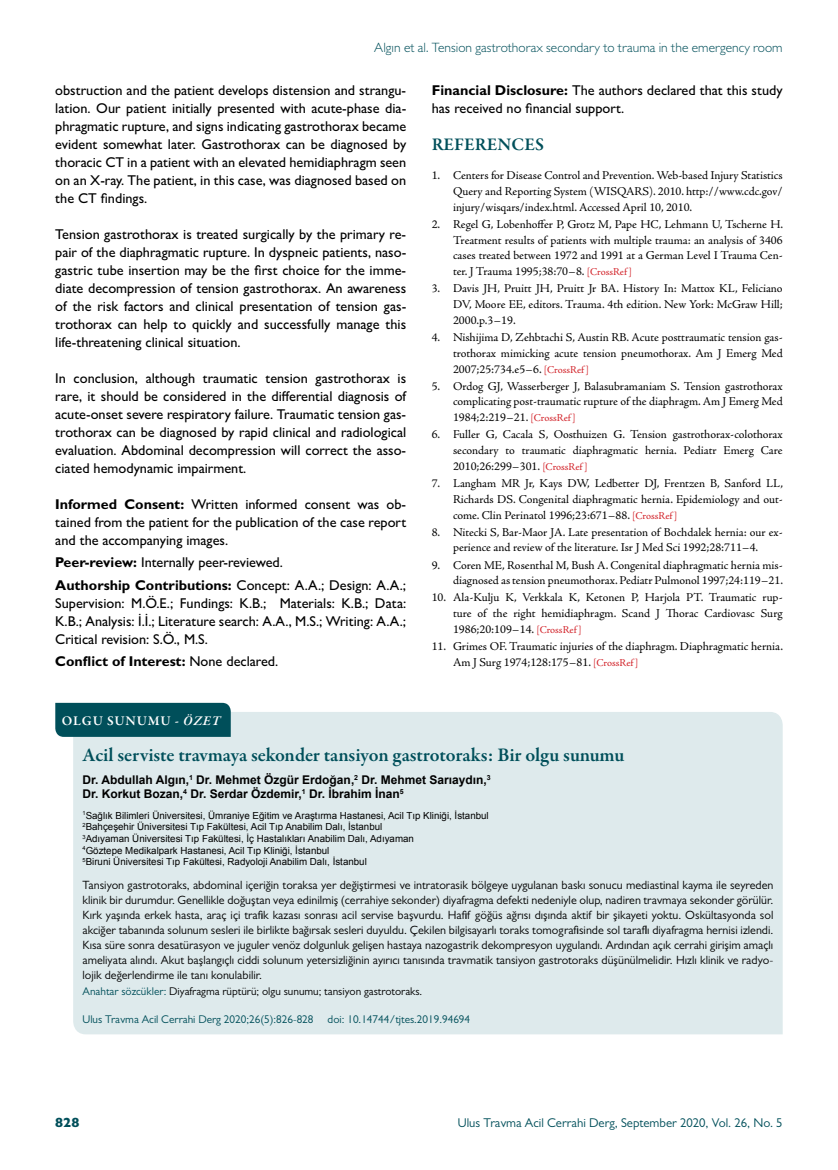
<style>
.page{position:relative;width:838px;height:1170px;background:#fff}
.page>*{position:absolute;margin:0;border:0;box-sizing:border-box;transform-origin:0 0}
.t1{font:600 19.5px "Garamond Premr Pro";letter-spacing:-.005em;color:#004f5a}
.t2{font:600 18px "Garamond Premr Pro";letter-spacing:.01em;color:#004f5a}
.t3{font:500 14.25px/18px "Gill Sans MT Pro";color:#000;text-align:justify}
.t4{font:700 14.25px "Gill Sans MT Pro";color:#000}
.t5{font:300 13.5px "Gill Sans MT Pro";color:#004f5a}
.t6{font:600 13.5px "Garamond Premr Pro";letter-spacing:.055em;color:#fff}
.t7{font:800 13.5px "Gill Sans MT Pro";color:#004f5a}
.t8{font:12.75px "Gill Sans MT Pro";color:#004f5a}
.t9{font:12px/15.8px "Adobe Jenson Pro";color:#000;text-align:justify}
.t10{font:12px/15px "Gill Sans MT Pro";color:#000;text-align:justify}
.t11{font:700 12px/14.4px "Arial";color:#000}
.t12{font:11.25px "Gill Sans MT Pro";color:#004f5a}
.t13{font:11.25px "Gill Sans MT Pro";color:#000}
.t14{font:9.75px/11.7px "Arial";color:#000}
.s1{font-weight:700}
.s2{font-weight:500}
.s3{font-size:10.5px;color:#d2232a}
.s4{font-style:italic}
.s5{color:#004f5a}
</style>
<div class="page">
<div style="left:73px;top:712px;width:709px;height:322px;background:#deeaec"></div>
<div style="left:55px;top:702px;width:176px;height:34px;background:#004f5a"></div>
<p class="t5" style="left:374px;top:39px;width:410px">Algın et al. Tension gastrothorax secondary to trauma in the emergency room</p>
<p class="t3" style="left:55px;top:81px;width:352px">obstruction and the patient develops distension and strangu&shy;lation. Our patient initially presented with acute-phase dia&shy;phragmatic rupture, and signs indicating gastrothorax became evident somewhat later. Gastrothorax can be diagnosed by thoracic CT in a patient with an elevated hemidiaphragm seen on an X-ray. The patient, in this case, was diagnosed based on the CT findings.</p>
<p class="t3" style="left:55px;top:225px;width:352px">Tension gastrothorax is treated surgically by the primary re&shy;pair of the diaphragmatic rupture. In dyspneic patients, naso&shy;gastric tube insertion may be the first choice for the imme&shy;diate decompression of tension gastrothorax. An awareness of the risk factors and clinical presentation of tension gas&shy;trothorax can help to quickly and successfully manage this life-threatening clinical situation.</p>
<p class="t3" style="left:55px;top:369px;width:352px">In conclusion, although traumatic tension gastrothorax is rare, it should be considered in the differential diagnosis of acute-onset severe respiratory failure. Traumatic tension gas&shy;trothorax can be diagnosed by rapid clinical and radiological evaluation. Abdominal decompression will correct the asso&shy;ciated hemodynamic impairment.</p>
<p class="t3" style="left:55px;top:495px;width:352px"><span class="s1">Informed Consent:</span> Written informed consent was ob&shy;tained from the patient for the publication of the case report and the accompanying images.</p>
<p class="t3" style="left:55px;top:551px;width:352px;line-height:22.2px"><span class="s1">Peer-review:</span> Internally peer-reviewed.<br><span class="s1">Authorship Contributions:</span> Concept: A.A.; Design: A.A.;</p>
<p class="t3" style="left:55px;top:593px;width:352px">Supervision: M.Ö.E.; Fundings: K.B.; Materials: K.B.; Data:<br>K.B.; Analysis: İ.İ.; Literature search: A.A., M.S.; Writing: A.A.; Critical revision: S.Ö., M.S.</p>
<p class="t4" style="left:55px;top:652px;width:224px">Conflict of Interest: <span class="s2">None declared.</span></p>
<p class="t3" style="left:432px;top:81px;width:352px"><span class="s1">Financial Disclosure:</span> The authors declared that this study has received no financial support.</p>
<h2 class="t2" style="left:432px;top:134px;width:114px">REFERENCES</h2>
<p class="t9" style="left:453px;top:168px;width:331px;text-indent:-21px">1. Centers for Disease Control and Prevention. Web-based Injury Statistics Query and Reporting System (WISQARS). 2010. http://www.cdc.gov/ injury/wisqars/index.html. Accessed April 10, 2010.</p>
<p class="t9" style="left:453px;top:216px;width:331px;text-indent:-21px">2. Regel G, Lobenhoffer P, Grotz M, Pape HC, Lehmann U, Tscherne H.<br>Treatment results of patients with multiple trauma: an analysis of 3406 cases treated between 1972 and 1991 at a German Level I Trauma Cen&shy;ter. J Trauma 1995;38:70−8. <span class="s3">[CrossRef ]</span></p>
<p class="t9" style="left:453px;top:281px;width:331px;text-indent:-21px">3. Davis JH, Pruitt JH, Pruitt Jr BA. History In: Mattox KL, Feliciano DV, Moore EE, editors. Trauma. 4th edition. New York: McGraw Hill; 2000.p.3−19.</p>
<p class="t9" style="left:453px;top:329px;width:331px;text-indent:-21px">4. Nishijima D, Zehbtachi S, Austin RB. Acute posttraumatic tension gas&shy;trothorax mimicking acute tension pneumothorax. Am J Emerg Med 2007;25:734.e5−6. <span class="s3">[CrossRef ]</span></p>
<p class="t9" style="left:453px;top:378px;width:331px;text-indent:-21px">5. Ordog GJ, Wasserberger J, Balasubramaniam S. Tension gastrothorax complicating post-traumatic rupture of the diaphragm. Am J Emerg Med 1984;2:219−21. <span class="s3">[CrossRef ]</span></p>
<p class="t9" style="left:453px;top:427px;width:331px;text-indent:-21px">6. Fuller G, Cacala S, Oosthuizen G. Tension gastrothorax-colothorax secondary to traumatic diaphragmatic hernia. Pediatr Emerg Care 2010;26:299−301. <span class="s3">[CrossRef ]</span></p>
<p class="t9" style="left:453px;top:475px;width:331px;text-indent:-21px">7. Langham MR Jr, Kays DW, Ledbetter DJ, Frentzen B, Sanford LL, Richards DS. Congenital diaphragmatic hernia. Epidemiology and out&shy;come. Clin Perinatol 1996;23:671−88. <span class="s3">[CrossRef ]</span></p>
<p class="t9" style="left:432px;top:524px;width:352px;text-align:center">8. Nitecki S, Bar-Maor JA. Late presentation of Bochdalek hernia: our ex&shy;perience and review of the literature. Isr J Med Sci 1992;28:711−4.</p>
<p class="t9" style="left:432px;top:557px;width:353px;text-align:right">9. Coren ME, Rosenthal M, Bush A. Congenital diaphragmatic hernia mis&shy;diagnosed as tension pneumothorax. Pediatr Pulmonol 1997;24:119−21.</p>
<p class="t9" style="left:453px;top:590px;width:331px;text-indent:-21px">10. Ala-Kulju K, Verkkala K, Ketonen P, Harjola PT. Traumatic rup&shy;ture of the right hemidiaphragm. Scand J Thorac Cardiovasc Surg 1986;20:109−14. <span class="s3">[CrossRef ]</span></p>
<p class="t9" style="left:453px;top:638px;width:331px;text-indent:-21px">11. Grimes OF. Traumatic injuries of the diaphragm. Diaphragmatic hernia.<br>Am J Surg 1974;128:175−81. <span class="s3">[CrossRef ]</span></p>
<p class="t6" style="left:62px;top:712px;width:160px">OLGU SUNUMU - <span class="s4">ÖZET</span></p>
<h1 class="t1" style="left:82px;top:743px;width:543px">Acil serviste travmaya sekonder tansiyon gastrotoraks: Bir olgu sunumu</h1>
<p class="t11" style="left:82px;top:772px;width:410px">Dr. Abdullah Algın,<sup>1</sup> Dr. Mehmet Özgür Erdoğan,<sup>2</sup> Dr. Mehmet Sarıaydın,<sup>3<br></sup>Dr. Korkut Bozan,<sup>4</sup> Dr. Serdar Özdemir,<sup>1</sup> Dr. İbrahim İnan<sup>5</sup></p>
<p class="t14" style="left:82px;top:809px;width:408px"><sup>1</sup>Sağlık Bilimleri Üniversitesi, Ümraniye Eğitim ve Araştırma Hastanesi, Acil Tıp Kliniği, İstanbul <sup>2</sup>Bahçeşehir Üniversitesi Tıp Fakültesi, Acil Tıp Anabilim Dalı, İstanbul<br><sup>3</sup>Adıyaman Üniversitesi Tıp Fakültesi, İç Hastalıkları Anabilim Dalı, Adıyaman<br><sup>4</sup>Göztepe Medikalpark Hastanesi, Acil Tıp Kliniği, İstanbul<br><sup>5</sup>Biruni Üniversitesi Tıp Fakültesi, Radyoloji Anabilim Dalı, İstanbul</p>
<p class="t10" style="left:82px;top:877px;width:692px">Tansiyon gastrotoraks, abdominal içeriğin toraksa yer değiştirmesi ve intratorasik bölgeye uygulanan baskı sonucu mediastinal kayma ile seyreden klinik bir durumdur. Genellikle doğuştan veya edinilmiş (cerrahiye sekonder) diyafragma defekti nedeniyle olup, nadiren travmaya sekonder görülür.<br>Kırk yaşında erkek hasta, araç içi trafik kazası sonrası acil servise başvurdu. Hafif göğüs ağrısı dışında aktif bir şikayeti yoktu. Oskültasyonda sol akciğer tabanında solunum sesleri ile birlikte bağırsak sesleri duyuldu. Çekilen bilgisayarlı toraks tomografisinde sol taraflı diyafragma hernisi izlendi.<br>Kısa süre sonra desatürasyon ve juguler venöz dolgunluk gelişen hastaya nazogastrik dekompresyon uygulandı. Ardından açık cerrahi girişim amaçlı ameliyata alındı. Akut başlangıçlı ciddi solunum yetersizliğinin ayırıcı tanısında travmatik tansiyon gastrotoraks düşünülmelidir. Hızlı klinik ve radyo&shy;lojik değerlendirme ile tanı konulabilir.</p>
<p class="t13" style="left:82px;top:984px;width:341px"><span class="s5">Anahtar sözcükler:</span> Diyafragma rüptürü; olgu sunumu; tansiyon gastrotoraks.</p>
<p class="t12" style="left:82px;top:1012px;width:232px">Ulus Travma Acil Cerrahi Derg 2020;26(5):826-828</p>
<p class="t12" style="left:328px;top:1012px;width:144px">doi: 10.14744/tjtes.2019.94694</p>
<p class="t7" style="left:55px;top:1114px;width:26px">828</p>
<p class="t8" style="left:458px;top:1115px;width:326px">Ulus Travma Acil Cerrahi Derg, September 2020, Vol. 26, No. 5</p>
</div>
